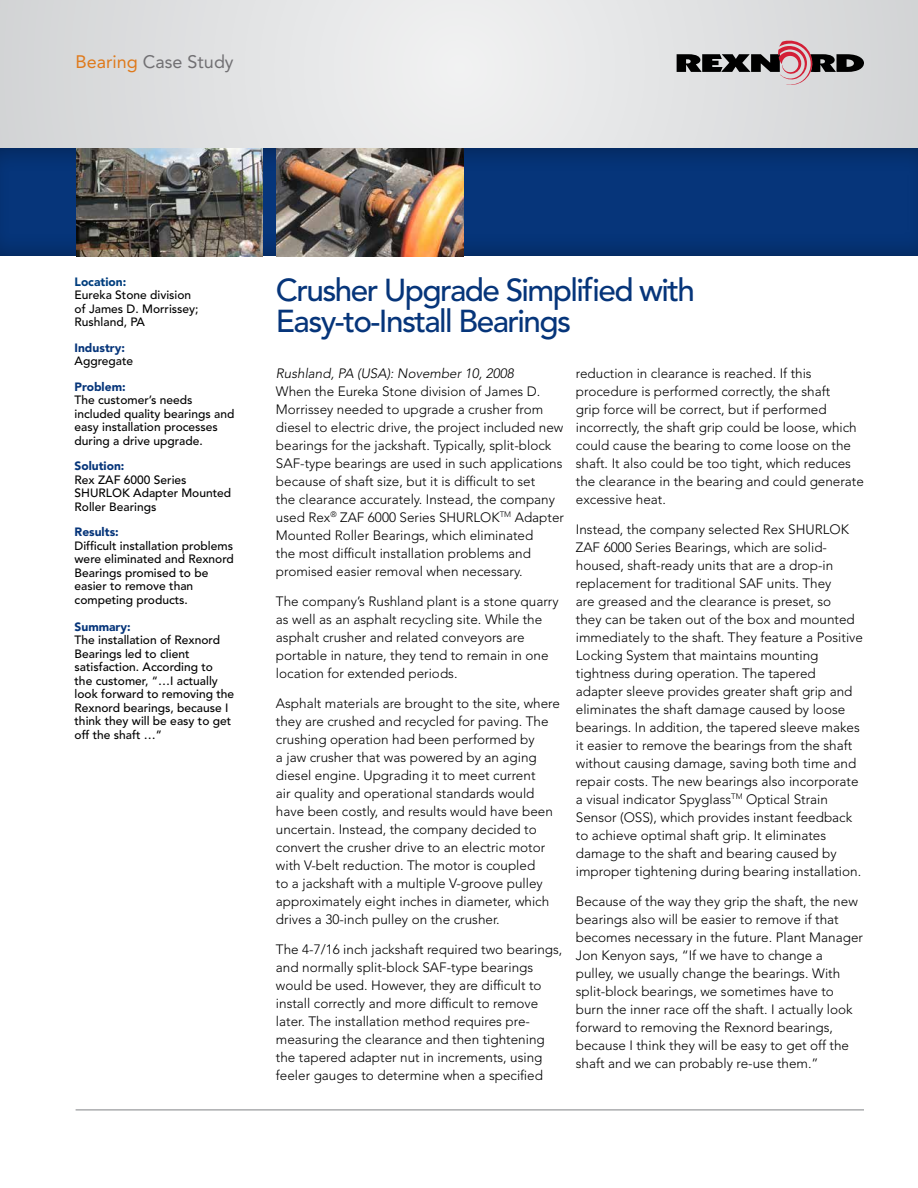
<style>
.page{position:relative;width:918px;height:1188px;background:#fff}
.page>*{position:absolute;margin:0;border:0;box-sizing:border-box;transform-origin:0 0}
.t1{font:500 31.5px/31.5px "Avenir LT Std";letter-spacing:-.05em;color:#06357a}
.t2{font:18px "Avenir LT Std";color:#717073}
.t3{font:300 13.5px/18px "Avenir LT Std";color:#000}
.t4{font:italic 300 13.5px "Avenir LT Std";color:#000}
.t5{font:500 12px/13.5px "Avenir LT Std";color:#000}
.t6{font:900 12px "Avenir LT Std";color:#06357a}
.t7{font:900 12px "Avenir LT Std";color:#003e7e}
.s1{color:#df7a1c}
</style>
<div class="page">
<svg style="left:0;top:0;width:918px;height:136px;background:#e1e2e3"></svg>
<div style="left:0;top:136px;width:918px;height:121px;background:#000;opacity:.39"></div>
<img style="left:76px;top:148px;width:187px;height:108px">
<img style="left:276px;top:148px;width:187px;height:108px">
<svg style="left:677px;top:40px;width:187px;height:46px;background:#a59c9e"></svg>
<hr style="left:76px;top:1110px;width:788px;height:1px;background:#808285">
<h2 class="t2" style="left:76px;top:51px;width:160px"><span class="s1">Bearing</span> Case Study</h2>
<p class="t7" style="left:75px;top:274px;width:53px">Location:</p>
<p class="t5" style="left:75px;top:289px;width:126px">Eureka Stone division of James D. Morrissey;<br>Rushland, PA</p>
<p class="t6" style="left:75px;top:340px;width:52px">Industry:</p>
<p class="t5" style="left:75px;top:355px;width:60px">Aggregate</p>
<p class="t6" style="left:75px;top:379px;width:53px">Problem:</p>
<p class="t5" style="left:75px;top:394px;width:161px">The customer’s needs included quality bearings and easy installation processes during a drive upgrade.</p>
<p class="t6" style="left:75px;top:459px;width:51px">Solution:</p>
<p class="t5" style="left:75px;top:473px;width:158px">Rex ZAF 6000 Series<br>SHURLOK Adapter Mounted<br>Roller Bearings</p>
<p class="t6" style="left:75px;top:525px;width:46px">Results:</p>
<p class="t5" style="left:75px;top:539px;width:161px">Difficult installation problems were eliminated and Rexnord<br>Bearings promised to be easier to remove than competing products.</p>
<p class="t6" style="left:75px;top:619px;width:58px">Summary:</p>
<p class="t5" style="left:75px;top:634px;width:161px">The installation of Rexnord<br>Bearings led to client satisfaction. According to<br>the customer, “…I actually look forward to removing the<br>Rexnord bearings, because I think they will be easy to get off the shaft …”</p>
<h1 class="t1" style="left:276px;top:275px;width:421px">Crusher Upgrade Simplified with<br>Easy-to-Install Bearings</h1>
<p class="t4" style="left:276px;top:365px;width:240px">Rushland, PA (USA): November 10, 2008</p>
<p class="t3" style="left:276px;top:382px;width:290px">When the Eureka Stone division of James D.<br>Morrissey needed to upgrade a crusher from diesel to electric drive, the project included new bearings for the jackshaft. Typically, split-block SAF-type bearings are used in such applications because of shaft size, but it is difficult to set<br>the clearance accurately. Instead, the company used Rex<sup>®</sup> ZAF 6000 Series SHURLOK<sup>TM</sup> Adapter Mounted Roller Bearings, which eliminated<br>the most difficult installation problems and promised easier removal when necessary.</p>
<p class="t3" style="left:276px;top:592px;width:284px">The company’s Rushland plant is a stone quarry as well as an asphalt recycling site. While the asphalt crusher and related conveyors are portable in nature, they tend to remain in one location for extended periods.</p>
<p class="t3" style="left:276px;top:694px;width:286px">Asphalt materials are brought to the site, where they are crushed and recycled for paving. The crushing operation had been performed by<br>a jaw crusher that was powered by an aging diesel engine. Upgrading it to meet current<br>air quality and operational standards would have been costly, and results would have been uncertain. Instead, the company decided to convert the crusher drive to an electric motor with V-belt reduction. The motor is coupled<br>to a jackshaft with a multiple V-groove pulley approximately eight inches in diameter, which drives a 30-inch pulley on the crusher.</p>
<p class="t3" style="left:276px;top:940px;width:288px">The 4-7/16 inch jackshaft required two bearings, and normally split-block SAF-type bearings would be used. However, they are difficult to install correctly and more difficult to remove later. The installation method requires pre&shy;measuring the clearance and then tightening the tapered adapter nut in increments, using feeler gauges to determine when a specified</p>
<p class="t3" style="left:576px;top:364px;width:290px">reduction in clearance is reached. If this procedure is performed correctly, the shaft<br>grip force will be correct, but if performed incorrectly, the shaft grip could be loose, which could cause the bearing to come loose on the shaft. It also could be too tight, which reduces the clearance in the bearing and could generate excessive heat.</p>
<p class="t3" style="left:576px;top:520px;width:289px">Instead, the company selected Rex SHURLOK ZAF 6000 Series Bearings, which are solid&shy;housed, shaft-ready units that are a drop-in replacement for traditional SAF units. They<br>are greased and the clearance is preset, so<br>they can be taken out of the box and mounted immediately to the shaft. They feature a Positive Locking System that maintains mounting tightness during operation. The tapered adapter sleeve provides greater shaft grip and eliminates the shaft damage caused by loose bearings. In addition, the tapered sleeve makes it easier to remove the bearings from the shaft without causing damage, saving both time and repair costs. The new bearings also incorporate a visual indicator Spyglass<sup>TM</sup> Optical Strain Sensor (OSS), which provides instant feedback to achieve optimal shaft grip. It eliminates damage to the shaft and bearing caused by improper tightening during bearing installation.</p>
<p class="t3" style="left:576px;top:892px;width:289px">Because of the way they grip the shaft, the new bearings also will be easier to remove if that becomes necessary in the future. Plant Manager Jon Kenyon says, “If we have to change a pulley, we usually change the bearings. With split-block bearings, we sometimes have to burn the inner race off the shaft. I actually look forward to removing the Rexnord bearings, because I think they will be easy to get off the shaft and we can probably re-use them.”</p>
</div>
